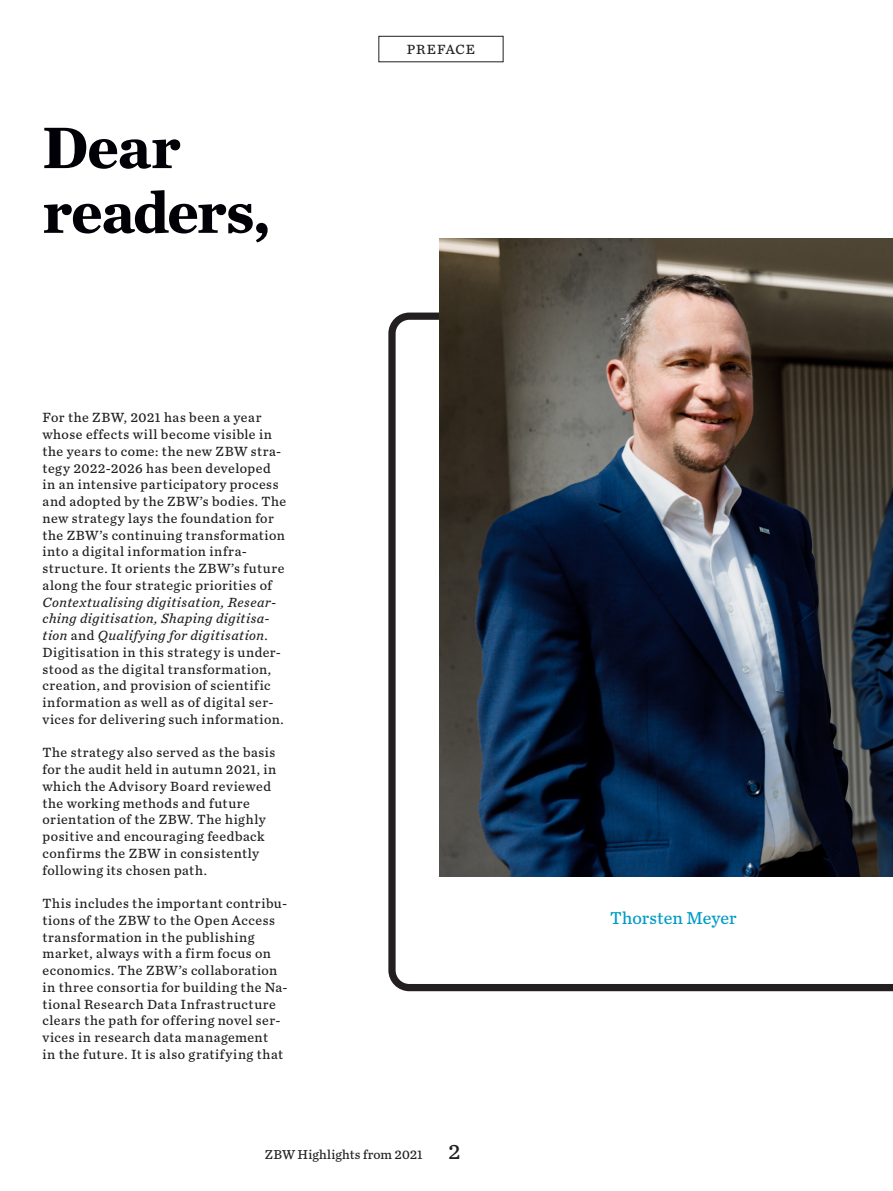
<style>
.page{position:relative;width:893px;height:1191px;background:#fff}
.page>*{position:absolute;margin:0;border:0;box-sizing:border-box;transform-origin:0 0}
.Überschrift__Artikel{font:700 61.2px/64.7px "Chronicle Text G4";letter-spacing:-.02em;color:#000006}
.Fließtext{font:18px "Chronicle Text G4";letter-spacing:.005em;color:#009bc8}
.Fließtext-2{font:13.95px/16.8px "Chronicle Text G4";letter-spacing:.04em;color:#231f20}
.Kolumnentitel{font:13.95px "Chronicle Text G4";letter-spacing:.06em;color:#231f20}
.t1{font:13.5px "Chronicle Text G4";letter-spacing:.01em;color:#231f20}
.s1{font-style:italic}
.s2{font-size:22.5px}
</style>
<div class="page">
<svg style="left:388px;top:312px;width:505px;height:679px"></svg>
<div style="left:378px;top:36px;width:125px;height:26px;border:1px solid #231f20"></div>
<img style="left:440px;top:238px;width:453px;height:638px">
<p class="Überschrift__Artikel" style="left:43px;top:111px;width:229px">Dear readers,</p>
<p class="Fließtext-2" style="left:43px;top:408px;width:245px">For the ZBW, 2021 has been a year whose effects will become visible in the years to come: the new ZBW stra&shy;tegy 2022-2026 has been developed in an intensive participatory process and adopted by the ZBW’s bodies. The new strategy lays the foundation for the ZBW’s continuing transformation into a digital information infra&shy;structure. It orients the ZBW’s future along the four strategic priorities of <span class="s1">Contextualising digitisation, Resear&shy;ching digitisation, Shaping digitisa&shy;tion</span> and <span class="s1">Qualifying for digitisation</span>.<br>Digitisation in this strategy is under&shy;stood as the digital transformation, creation, and provision of scientific information as well as of digital ser&shy;vices for delivering such information.</p>
<p class="Fließtext-2" style="left:43px;top:743px;width:235px">The strategy also served as the basis for the audit held in autumn 2021, in which the Advisory Board reviewed the working methods and future orientation of the ZBW. The highly positive and encouraging feedback confirms the ZBW in consistently following its chosen path.</p>
<p class="Fließtext-2" style="left:43px;top:894px;width:247px">This includes the important contribu&shy;tions of the ZBW to the Open Access transformation in the publishing market, always with a firm focus on economics. The ZBW’s collaboration in three consortia for building the Na&shy;tional Research Data Infrastructure clears the path for offering novel ser&shy;vices in research data management<br>in the future. It is also gratifying that</p>
<p class="Kolumnentitel" style="left:407px;top:39px;width:70px">PREFACE</p>
<p class="t1" style="left:265px;top:1144px;width:197px">ZBW Highlights from 2021 <span class="s2">2</span></p>
<p class="Fließtext" style="left:610px;top:904px;width:128px">Thorsten Meyer</p>
</div>
